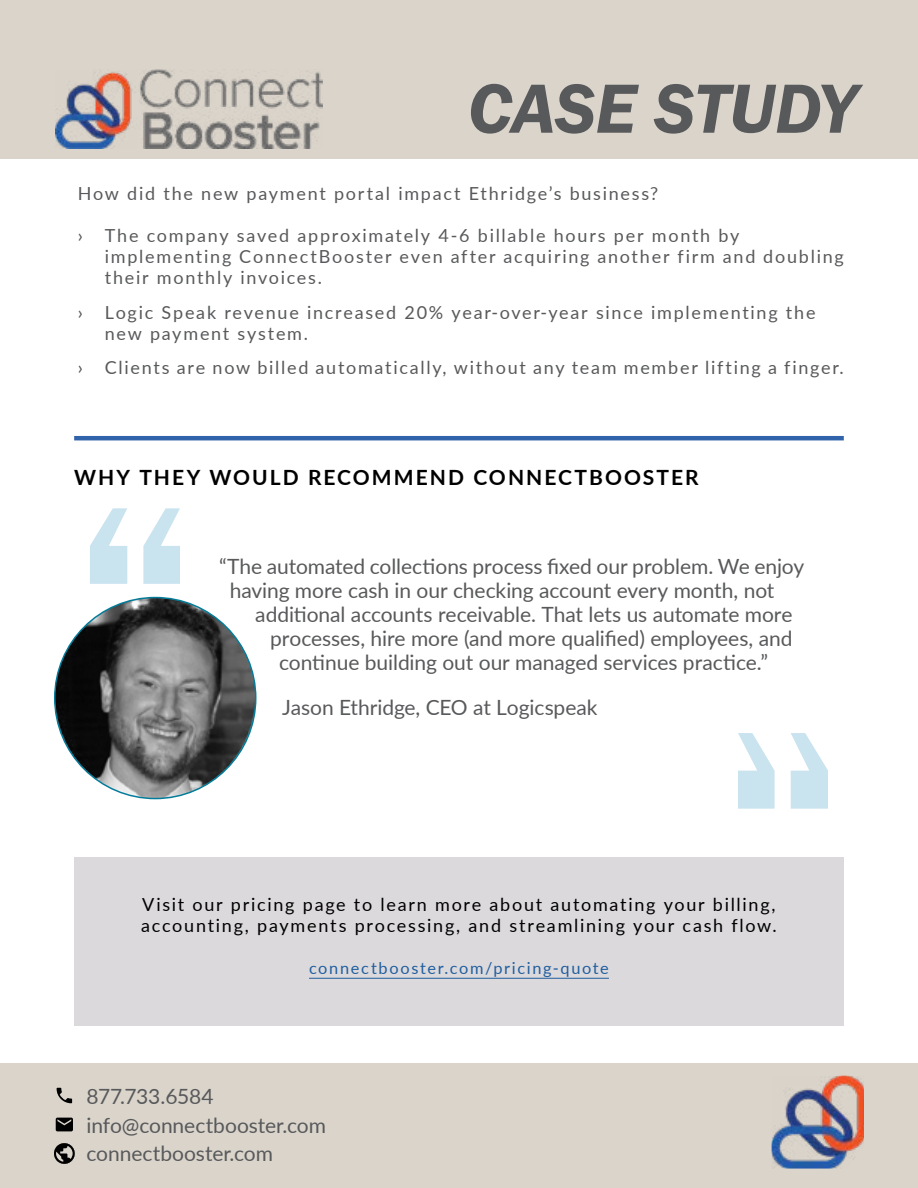
<style>
.page{position:relative;width:918px;height:1188px;background:#fff}
.page>*{position:absolute;margin:0;border:0;box-sizing:border-box;transform-origin:0 0}
.t1{font:italic 600 72px "Franklin Gothic";letter-spacing:-.01em;color:#58595b}
.t2{font:21px/28.5px "Lato";letter-spacing:-.005em;color:#58595b}
.t3{font:700 21px "Lato";letter-spacing:.1em;color:#000}
.t4{font:18px/21px "Lato";letter-spacing:.095em;color:#58595b}
.t5{font:18px/21px "Lato";letter-spacing:.095em;color:#000}
.t6{font:16.35px "Lato";letter-spacing:.1em;color:#215e9e}
.s1{font-weight:500}
</style>
<div class="page">
<div style="left:0;top:0;width:918px;height:158px;background:#dad4cb"></div>
<div style="left:0;top:1064px;width:918px;height:124px;background:#dad4cb"></div>
<img style="left:772px;top:1076px;width:92px;height:93px">
<svg style="left:54px;top:1143px;width:21px;height:21px"></svg>
<svg style="left:56px;top:1118px;width:17px;height:13px"></svg>
<svg style="left:57px;top:1088px;width:15px;height:15px"></svg>
<img style="left:55px;top:70px;width:268px;height:78px">
<svg style="left:90px;top:508px;width:90px;height:76px"></svg>
<div style="left:74px;top:858px;width:770px;height:168px;background:#dbd9dc"></div>
<hr style="left:74px;top:436px;width:770px;height:4px;background:#3163aa">
<hr style="left:309px;top:978px;width:300px;height:1px;background:#215e9e">
<img style="left:55px;top:598px;width:201px;height:201px;border-radius:100px">
<h1 class="t1" style="left:468px;top:62px;width:390px">CASE STUDY</h1>
<p class="t4" style="left:78px;top:182px;width:582px">How did the new payment portal impact Ethridge’s business?</p>
<p class="t4" style="left:105px;top:224px;width:741px;text-indent:-27px"><span class="s1">›</span> The company saved approximately 4-6 billable hours per month by implementing ConnectBooster even after acquiring another firm and doubling their monthly invoices.</p>
<p class="t4" style="left:105px;top:301px;width:712px;text-indent:-27px"><span class="s1">›</span> Logic Speak revenue increased 20% year-over-year since implementing the new payment system.</p>
<p class="t4" style="left:78px;top:356px;width:768px"><span class="s1">›</span> Clients are now billed automatically, without any team member lifting a finger.</p>
<p class="t3" style="left:74px;top:462px;width:626px">WHY THEY WOULD RECOMMEND CONNECTBOOSTER</p>
<p class="t2" style="left:230px;top:553px;width:576px;line-height:24px;text-indent:-10px">“The automated collections process fixed our problem. We enjoy having more cash in our checking account every month, not</p>
<p class="t2" style="left:255px;top:599px;width:539px">additional accounts receivable. That lets us automate more</p>
<p class="t2" style="left:270px;top:623px;width:524px">processes, hire more (and more qualified) employees, and</p>
<p class="t2" style="left:279px;top:647px;width:490px">continue building out our managed services practice.”</p>
<p class="t2" style="left:282px;top:692px;width:317px">Jason Ethridge, CEO at Logicspeak</p>
<p class="t5" style="left:141px;top:894px;width:637px">Visit our pricing page to learn more about automating your billing, accounting, payments processing, and streamlining your cash flow.</p>
<p class="t6" style="left:309px;top:957px;width:301px">connectbooster.com/pricing-quote</p>
<p class="t2" style="left:87px;top:1081px;width:241px">877.733.6584 info@connectbooster.com connectbooster.com</p>
</div>
